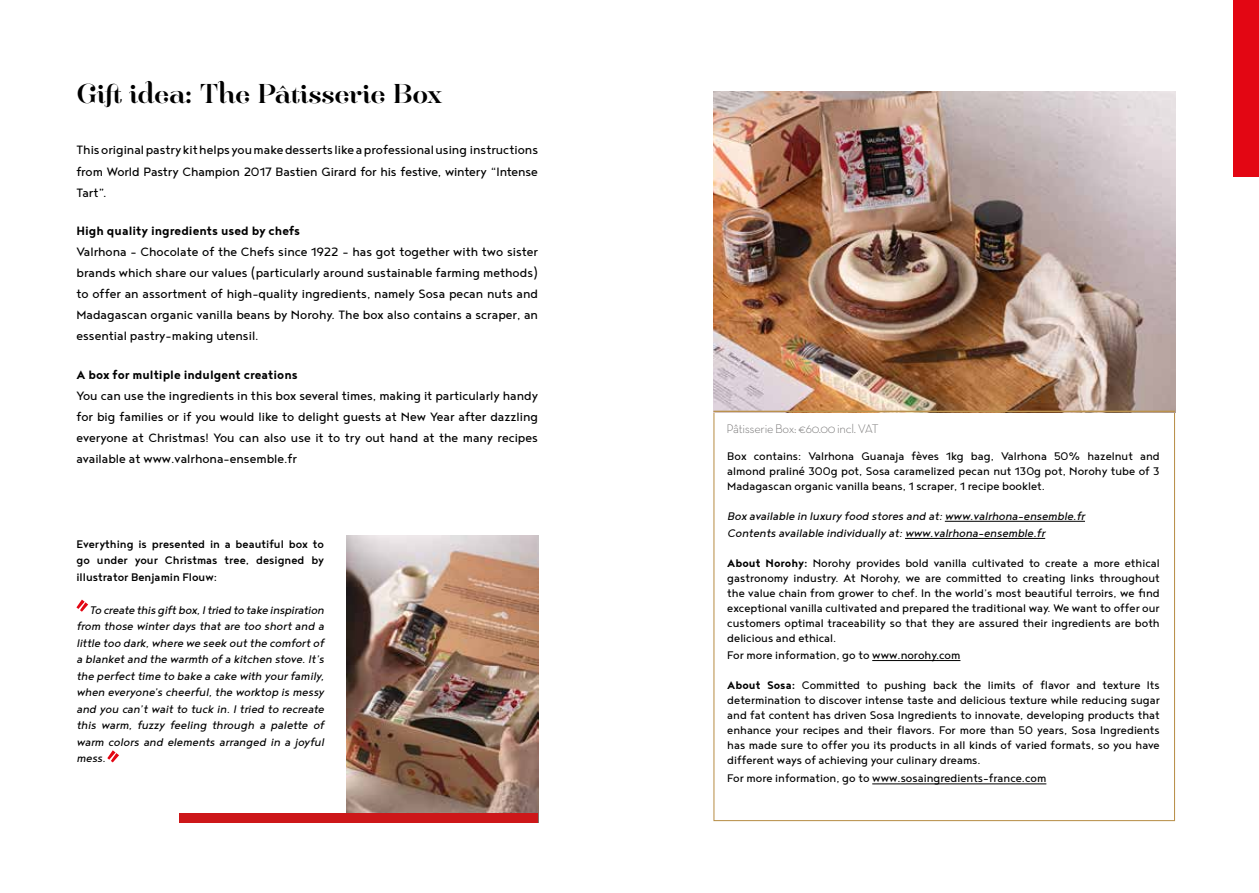
<style>
.page{position:relative;width:1259px;height:893px;background:#fff}
.page>*{position:absolute;margin:0;border:0;box-sizing:border-box;transform-origin:0 0}
.t1{font:23.25px "Hera Big";color:#000}
.t2{font:14.85px/21.1px "Noyh Geometric";color:#000;text-align:justify}
.t3{font:700 14.85px "Noyh Geometric";color:#000}
.t4{font:13.5px/15px "Noyh Geometric";color:#000;text-align:justify}
.t5{font:italic 13.5px/16.5px "Noyh Geometric";color:#000}
.t6{font:500 13.5px/16.5px "Noyh Geometric";color:#000;text-align:justify}
.t7{font:300 12.75px "Neutra Text";letter-spacing:-.02em;color:#706f6f}
.s1{font-weight:700}
</style>
<div class="page">
<div style="left:1233px;top:0;width:26px;height:176px;background:#e30613"></div>
<hr style="left:945px;top:521px;width:140px;height:1px;background:#000">
<hr style="left:905px;top:538px;width:140px;height:1px;background:#000">
<hr style="left:872px;top:660px;width:88px;height:1px;background:#000">
<hr style="left:872px;top:784px;width:174px;height:1px;background:#000">
<img style="left:713px;top:92px;width:462px;height:319px">
<hr style="left:713px;top:411px;width:462px;height:1px;background:#ba924d">
<img style="left:347px;top:536px;width:191px;height:278px">
<div style="left:179px;top:814px;width:359px;height:9px;background:#cd1719"></div>
<svg style="left:76px;top:600px;width:12px;height:12px"></svg>
<svg style="left:107px;top:750px;width:12px;height:12px"></svg>
<h1 class="t1" style="left:76px;top:75px;width:367px">Gift idea: The Pâtisserie Box</h1>
<p class="t2" style="left:76px;top:139px;width:463px">This original pastry kit helps you make desserts like a professional using instructions from World Pastry Champion 2017 Bastien Girard for his festive, wintery “Intense Tart”.</p>
<p class="t3" style="left:76px;top:222px;width:225px">High quality ingredients used by chefs</p>
<p class="t2" style="left:76px;top:241px;width:463px">Valrhona - Chocolate of the Chefs since 1922 – has got together with two sister brands which share our values (particularly around sustainable farming methods) to offer an assortment of high-quality ingredients, namely Sosa pecan nuts and Madagascan organic vanilla beans by Norohy. The box also contains a scraper, an essential pastry-making utensil.</p>
<p class="t3" style="left:76px;top:366px;width:223px">A box for multiple indulgent creations</p>
<p class="t2" style="left:76px;top:384px;width:463px">You can use the ingredients in this box several times, making it particularly handy for big families or if you would like to delight guests at New Year after dazzling everyone at Christmas! You can also use it to try out hand at the many recipes available at www.valrhona-ensemble.fr</p>
<p class="t6" style="left:76px;top:535px;width:249px">Everything is presented in a beautiful box to go under your Christmas tree, designed by illustrator Benjamin Flouw:</p>
<p class="t5" style="left:76px;top:601px;width:249px;text-align:justify;text-indent:13px">To create this gift box, I tried to take inspiration from those winter days that are too short and a little too dark, where we seek out the comfort of a blanket and the warmth of a kitchen stove. It’s the perfect time to bake a cake with your family, when everyone’s cheerful, the worktop is messy and you can’t wait to tuck in. I tried to recreate this warm, fuzzy feeling through a palette of warm colors and elements arranged in a joyful mess.</p>
<p class="t7" style="left:726px;top:421px;width:154px">Pâtisserie Box: €60.00 incl. VAT</p>
<p class="t4" style="left:727px;top:448px;width:434px">Box contains: Valrhona Guanaja fèves 1kg bag, Valrhona 50% hazelnut and almond praliné 300g pot, Sosa caramelized pecan nut 130g pot, Norohy tube of 3<br>Madagascan organic vanilla beans, 1 scraper, 1 recipe booklet.</p>
<p class="t5" style="left:727px;top:507px;width:359px;line-height:17.1px">Box available in luxury food stores and at: www.valrhona-ensemble.fr<br>Contents available individually at: www.valrhona-ensemble.fr</p>
<p class="t4" style="left:727px;top:555px;width:434px"><span class="s1">About Norohy:</span> Norohy provides bold vanilla cultivated to create a more ethical gastronomy industry. At Norohy, we are committed to creating links throughout the value chain from grower to chef. In the world’s most beautiful terroirs, we find exceptional vanilla cultivated and prepared the traditional way. We want to offer our customers optimal traceability so that they are assured their ingredients are both delicious and ethical.</p>
<p class="t4" style="left:727px;top:647px;width:235px">For more information, go to www.norohy.com</p>
<p class="t4" style="left:727px;top:677px;width:434px"><span class="s1">About Sosa:</span> Committed to pushing back the limits of flavor and texture Its determination to discover intense taste and delicious texture while reducing sugar and fat content has driven Sosa Ingredients to innovate, developing products that enhance your recipes and their flavors. For more than 50 years, Sosa Ingredients has made sure to offer you its products in all kinds of varied formats, so you have different ways of achieving your culinary dreams.</p>
<p class="t4" style="left:727px;top:771px;width:320px">For more information, go to www.sosaingredients-france.com</p>
</div>
